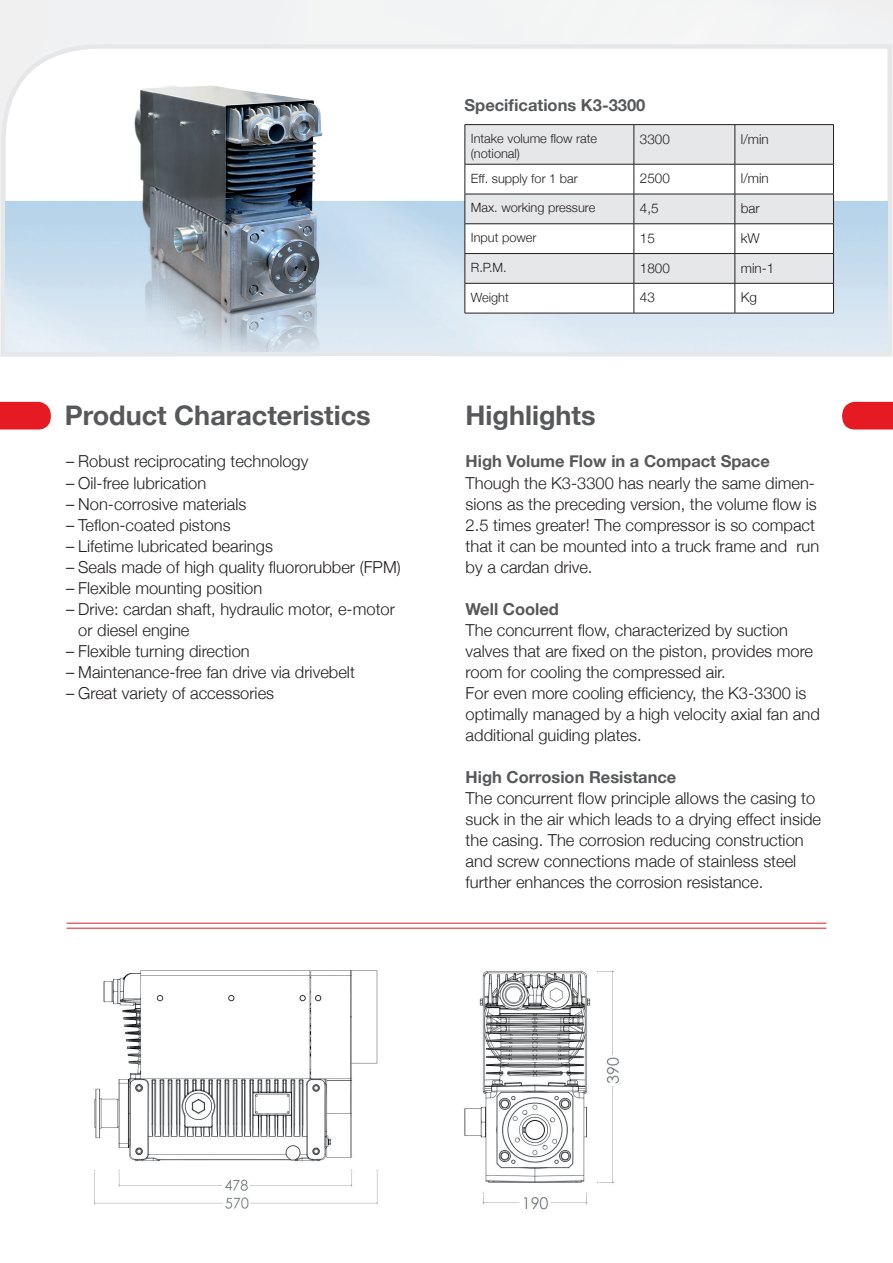
<style>
.page{position:relative;width:893px;height:1263px;background:#fff}
.page>*{position:absolute;margin:0;border:0;box-sizing:border-box;transform-origin:0 0}
.t1{font:700 27px "Helvetica Neue";color:#57585a}
.t2{font:300 16.5px/21px "Helvetica Neue";color:#231f20}
.t3{font:700 16.5px "Helvetica Neue";color:#57585a}
.t4{font:300 13.5px "Helvetica Neue";color:#231f20}
.t5{font:300 12.75px/15.3px "Helvetica Neue";color:#231f20}
</style>
<div class="page">
<svg style="left:0;top:42px;width:893px;height:315px"></svg>
<img style="left:94px;top:970px;width:284px;height:238px">
<img style="left:464px;top:970px;width:156px;height:240px">
<svg style="left:0;top:402px;width:51px;height:27px"></svg>
<svg style="left:842px;top:402px;width:51px;height:27px"></svg>
<hr style="left:67px;top:923px;width:759px;height:1px;background:#e51a23">
<hr style="left:67px;top:928px;width:759px;height:1px;background:#e51a23">
<img style="left:6px;top:28px;width:881px;height:324px">
<div style="left:466px;top:125px;width:367px;height:39px;background:#e6e7e9"></div>
<svg style="left:466px;top:165px;width:367px;height:58px;fill:#e6e7e9"></svg>
<hr style="left:465px;top:124px;width:169px;height:1px;background:#231f20">
<hr style="left:465px;top:125px;width:1px;height:39px;background:#231f20">
<hr style="left:634px;top:124px;width:101px;height:1px;background:#231f20">
<hr style="left:634px;top:125px;width:1px;height:39px;background:#231f20">
<hr style="left:735px;top:124px;width:99px;height:1px;background:#231f20">
<hr style="left:735px;top:125px;width:1px;height:39px;background:#231f20">
<hr style="left:833px;top:125px;width:1px;height:39px;background:#231f20">
<hr style="left:465px;top:164px;width:169px;height:1px;background:#231f20">
<hr style="left:465px;top:164px;width:1px;height:30px;background:#231f20">
<hr style="left:634px;top:164px;width:101px;height:1px;background:#231f20">
<hr style="left:634px;top:164px;width:1px;height:30px;background:#231f20">
<hr style="left:735px;top:164px;width:99px;height:1px;background:#231f20">
<hr style="left:735px;top:164px;width:1px;height:30px;background:#231f20">
<hr style="left:833px;top:164px;width:1px;height:30px;background:#231f20">
<hr style="left:465px;top:194px;width:169px;height:1px;background:#231f20">
<hr style="left:465px;top:194px;width:1px;height:30px;background:#231f20">
<hr style="left:634px;top:194px;width:101px;height:1px;background:#231f20">
<hr style="left:634px;top:194px;width:1px;height:30px;background:#231f20">
<hr style="left:735px;top:194px;width:99px;height:1px;background:#231f20">
<hr style="left:735px;top:194px;width:1px;height:30px;background:#231f20">
<hr style="left:833px;top:194px;width:1px;height:30px;background:#231f20">
<hr style="left:465px;top:223px;width:169px;height:1px;background:#231f20">
<hr style="left:634px;top:223px;width:101px;height:1px;background:#231f20">
<hr style="left:735px;top:223px;width:99px;height:1px;background:#231f20">
<svg style="left:465px;top:224px;width:369px;height:89px"></svg>
<hr style="left:465px;top:313px;width:169px;height:1px;background:#231f20">
<hr style="left:634px;top:313px;width:101px;height:1px;background:#231f20">
<hr style="left:735px;top:313px;width:99px;height:1px;background:#231f20">
<h1 class="t1" style="left:65px;top:399px;width:307px">Product Characteristics</h1>
<p class="t2" style="left:66px;top:451px;width:244px">– Robust reciprocating technology</p>
<p class="t2" style="left:66px;top:472px;width:142px">– Oil-free lubrication</p>
<p class="t2" style="left:66px;top:493px;width:182px">– Non-corrosive materials</p>
<p class="t2" style="left:66px;top:514px;width:166px">– Teflon-coated pistons</p>
<p class="t2" style="left:66px;top:535px;width:208px">– Lifetime lubricated bearings</p>
<p class="t2" style="left:66px;top:556px;width:336px">– Seals made of high quality fluororubber (FPM)</p>
<p class="t2" style="left:66px;top:577px;width:197px">– Flexible mounting position</p>
<p class="t2" style="left:78px;top:598px;width:318px;text-indent:-12px">– Drive: cardan shaft, hydraulic motor, e-motor or diesel engine</p>
<p class="t2" style="left:66px;top:640px;width:185px">– Flexible turning direction</p>
<p class="t2" style="left:66px;top:661px;width:290px">– Maintenance-free fan drive via drivebelt</p>
<p class="t2" style="left:66px;top:682px;width:209px">– Great variety of accessories</p>
<p class="t3" style="left:465px;top:95px;width:182px">Specifications K3-3300</p>
<p class="t5" style="left:471px;top:130px;width:128px">Intake volume flow rate (notional)</p>
<p class="t4" style="left:640px;top:131px;width:32px">3300</p>
<p class="t4" style="left:741px;top:131px;width:29px">l/min</p>
<p class="t5" style="left:471px;top:170px;width:108px">Eff. supply for 1 bar</p>
<p class="t4" style="left:640px;top:170px;width:32px">2500</p>
<p class="t4" style="left:741px;top:170px;width:29px">l/min</p>
<p class="t5" style="left:471px;top:200px;width:126px">Max. working pressure</p>
<p class="t4" style="left:640px;top:200px;width:20px">4,5</p>
<p class="t4" style="left:741px;top:200px;width:21px">bar</p>
<p class="t5" style="left:471px;top:230px;width:67px">Input power</p>
<p class="t4" style="left:640px;top:230px;width:17px">15</p>
<p class="t4" style="left:741px;top:230px;width:20px">kW</p>
<p class="t5" style="left:471px;top:259px;width:37px">R.P.M.</p>
<p class="t4" style="left:640px;top:260px;width:32px">1800</p>
<p class="t4" style="left:741px;top:260px;width:35px">min-1</p>
<p class="t5" style="left:471px;top:289px;width:40px">Weight</p>
<p class="t4" style="left:640px;top:289px;width:17px">43</p>
<p class="t4" style="left:741px;top:289px;width:18px">Kg</p>
<h1 class="t1" style="left:466px;top:399px;width:131px">Highlights</h1>
<p class="t3" style="left:466px;top:451px;width:306px">High Volume Flow in a Compact Space</p>
<p class="t2" style="left:466px;top:472px;width:355px">Though the K3-3300 has nearly the same dimen&shy;sions as the preceding version, the volume flow is 2.5 times greater! The compressor is so compact that it can be mounted into a truck frame and run by a cardan drive.</p>
<p class="t3" style="left:466px;top:598px;width:95px">Well Cooled</p>
<p class="t2" style="left:466px;top:619px;width:356px">The concurrent flow, characterized by suction valves that are fixed on the piston, provides more room for cooling the compressed air.<br>For even more cooling efficiency, the K3-3300 is optimally managed by a high velocity axial fan and additional guiding plates.</p>
<p class="t3" style="left:466px;top:766px;width:212px">High Corrosion Resistance</p>
<p class="t2" style="left:466px;top:787px;width:357px">The concurrent flow principle allows the casing to suck in the air which leads to a drying effect inside the casing. The corrosion reducing construction and screw connections made of stainless steel further enhances the corrosion resistance.</p>
</div>
